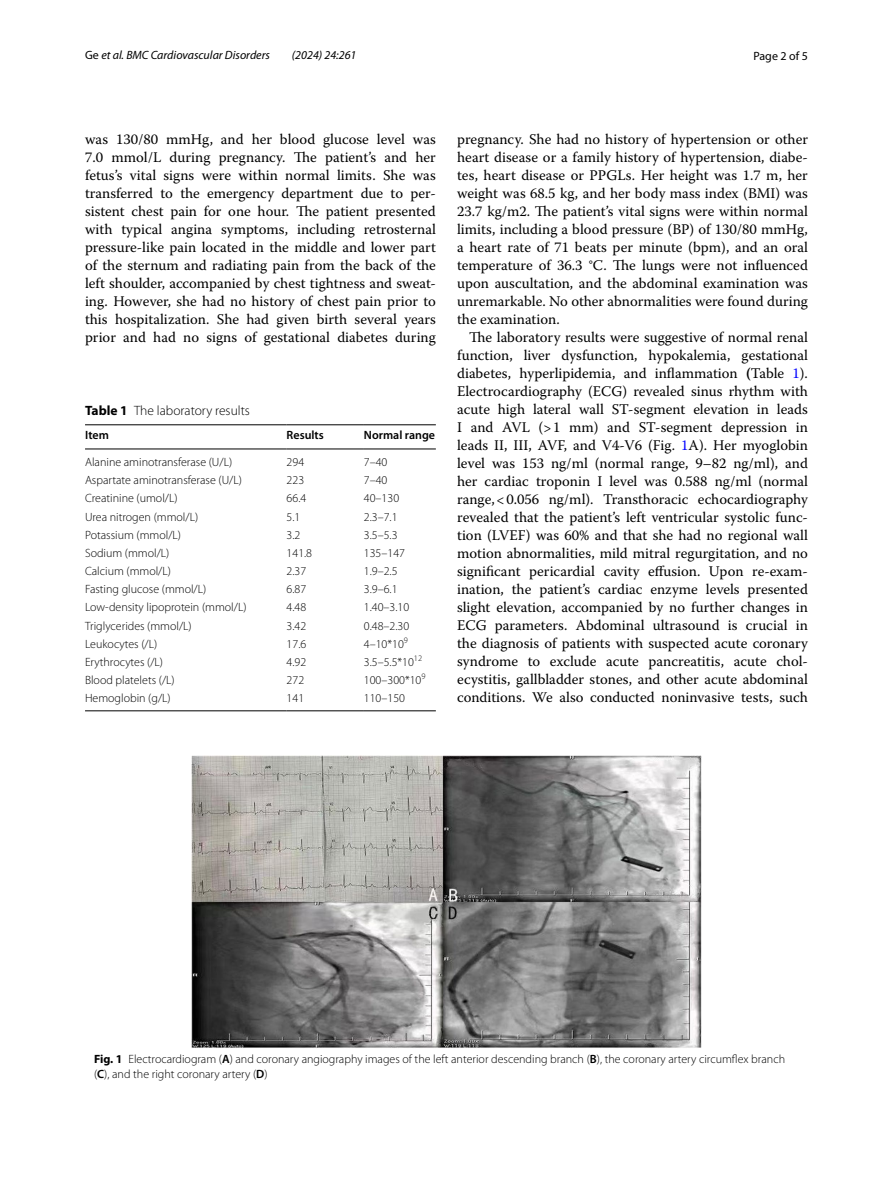
<style>
.page{position:relative;width:893px;height:1187px;background:#fff}
.page>*{position:absolute;margin:0;border:0;box-sizing:border-box;transform-origin:0 0}
.t1{font:14.7px/18px "Warnock Pro";color:#000;text-align:justify}
.t2{font:300 13.5px "Myriad Pro";color:#000}
.t3{font:300 12px/15px "Myriad Pro";color:#000}
.t4{font:italic 12px "Myriad Pro";color:#000}
.t5{font:600 12px "Myriad Pro";color:#000}
.t6{font:12px "Myriad Pro";color:#000}
.s1{font-style:normal}
.s2{font-weight:700}
.s3{color:#00f}
.s4{font-weight:600}
</style>
<div class="page">
<hr style="left:85px;top:424px;width:202px;height:1px;background:#000">
<hr style="left:85px;top:448px;width:202px;height:1px;background:#000">
<hr style="left:287px;top:424px;width:77px;height:1px;background:#000">
<hr style="left:287px;top:448px;width:77px;height:1px;background:#000">
<hr style="left:364px;top:424px;width:72px;height:1px;background:#000">
<hr style="left:364px;top:448px;width:72px;height:1px;background:#000">
<hr style="left:85px;top:710px;width:202px;height:1px;background:#000">
<hr style="left:287px;top:710px;width:77px;height:1px;background:#000">
<hr style="left:364px;top:710px;width:72px;height:1px;background:#000">
<img style="left:191px;top:755px;width:511px;height:293px">
<p class="t4" style="left:85px;top:48px;width:186px"><span class="s1">Ge</span> et al. BMC Cardiovascular Disorders</p>
<p class="t4" style="left:292px;top:48px;width:66px">(2024) 24:261</p>
<p class="t6" style="left:753px;top:48px;width:56px">Page 2 of 5</p>
<p class="t1" style="left:85px;top:130px;width:352px">was 130/80 mmHg, and her blood glucose level was 7.0 mmol/L during pregnancy. The patient’s and her fetus’s vital signs were within normal limits. She was transferred to the emergency department due to per&shy;sistent chest pain for one hour. The patient presented with typical angina symptoms, including retrosternal pressure-like pain located in the middle and lower part of the sternum and radiating pain from the back of the left shoulder, accompanied by chest tightness and sweat&shy;ing. However, she had no history of chest pain prior to this hospitalization. She had given birth several years prior and had no signs of gestational diabetes during</p>
<p class="t1" style="left:457px;top:130px;width:352px">pregnancy. She had no history of hypertension or other heart disease or a family history of hypertension, diabe&shy;tes, heart disease or PPGLs. Her height was 1.7 m, her weight was 68.5 kg, and her body mass index (BMI) was 23.7 kg/m2. The patient’s vital signs were within normal limits, including a blood pressure (BP) of 130/80 mmHg, a heart rate of 71 beats per minute (bpm), and an oral temperature of 36.3 °C. The lungs were not influenced upon auscultation, and the abdominal examination was unremarkable. No other abnormalities were found during the examination.</p>
<p class="t1" style="left:457px;top:328px;width:352px;text-indent:12px">The laboratory results were suggestive of normal renal function, liver dysfunction, hypokalemia, gestational diabetes, hyperlipidemia, and inflammation <span class="s2">(</span>Table <span class="s3">1</span>).<br>Electrocardiography (ECG) revealed sinus rhythm with acute high lateral wall ST-segment elevation in leads I and AVL (&gt;1 mm) and ST-segment depression in leads II, III, AVF, and V4-V6 (Fig. <span class="s3">1</span>A). Her myoglobin level was 153 ng/ml (normal range, 9–82 ng/ml), and her cardiac troponin I level was 0.588 ng/ml (normal range,&lt;0.056 ng/ml). Transthoracic echocardiography revealed that the patient’s left ventricular systolic func&shy;tion (LVEF) was 60% and that she had no regional wall motion abnormalities, mild mitral regurgitation, and no significant pericardial cavity effusion. Upon re-exam&shy;ination, the patient’s cardiac enzyme levels presented slight elevation, accompanied by no further changes in ECG parameters. Abdominal ultrasound is crucial in the diagnosis of patients with suspected acute coronary syndrome to exclude acute pancreatitis, acute chol&shy;ecystitis, gallbladder stones, and other acute abdominal conditions. We also conducted noninvasive tests, such</p>
<p class="t2" style="left:85px;top:403px;width:166px"><span class="s2">Table 1</span> The laboratory results</p>
<p class="t5" style="left:85px;top:427px;width:25px">Item</p>
<p class="t5" style="left:287px;top:427px;width:39px">Results</p>
<p class="t5" style="left:364px;top:427px;width:73px">Normal range</p>
<p class="t3" style="left:85px;top:455px;width:149px">Alanine aminotransferase (U/L)</p>
<p class="t3" style="left:287px;top:455px;width:19px">294</p>
<p class="t3" style="left:364px;top:455px;width:25px">7–40</p>
<p class="t3" style="left:85px;top:473px;width:158px">Aspartate aminotransferase (U/L)</p>
<p class="t3" style="left:287px;top:473px;width:19px">223</p>
<p class="t3" style="left:364px;top:473px;width:25px">7–40</p>
<p class="t3" style="left:85px;top:491px;width:94px">Creatinine (umol/L)</p>
<p class="t3" style="left:287px;top:491px;width:21px">66.4</p>
<p class="t3" style="left:364px;top:491px;width:37px">40–130</p>
<p class="t3" style="left:85px;top:509px;width:115px">Urea nitrogen (mmol/L)</p>
<p class="t3" style="left:287px;top:509px;width:15px">5.1</p>
<p class="t3" style="left:364px;top:509px;width:35px">2.3–7.1</p>
<p class="t3" style="left:85px;top:527px;width:98px">Potassium (mmol/L)</p>
<p class="t3" style="left:287px;top:527px;width:15px">3.2</p>
<p class="t3" style="left:364px;top:527px;width:35px">3.5–5.3</p>
<p class="t3" style="left:85px;top:545px;width:86px">Sodium (mmol/L)</p>
<p class="t3" style="left:287px;top:545px;width:27px">141.8</p>
<p class="t3" style="left:364px;top:545px;width:43px">135–147</p>
<p class="t3" style="left:85px;top:563px;width:88px">Calcium (mmol/L)</p>
<p class="t3" style="left:287px;top:563px;width:21px">2.37</p>
<p class="t3" style="left:364px;top:563px;width:35px">1.9–2.5</p>
<p class="t3" style="left:85px;top:582px;width:123px">Fasting glucose (mmol/L)</p>
<p class="t3" style="left:287px;top:582px;width:21px">6.87</p>
<p class="t3" style="left:364px;top:582px;width:35px">3.9–6.1</p>
<p class="t3" style="left:85px;top:600px;width:163px">Low-density lipoprotein (mmol/L)</p>
<p class="t3" style="left:287px;top:600px;width:21px">4.48</p>
<p class="t3" style="left:364px;top:600px;width:47px">1.40–3.10</p>
<p class="t3" style="left:85px;top:618px;width:108px">Triglycerides (mmol/L)</p>
<p class="t3" style="left:287px;top:618px;width:21px">3.42</p>
<p class="t3" style="left:364px;top:618px;width:47px">0.48–2.30</p>
<p class="t3" style="left:85px;top:636px;width:74px">Leukocytes (/L)</p>
<p class="t3" style="left:287px;top:636px;width:21px">17.6</p>
<p class="t3" style="left:364px;top:636px;width:46px">4–10*10<sup>9</sup></p>
<p class="t3" style="left:85px;top:654px;width:80px">Erythrocytes (/L)</p>
<p class="t3" style="left:287px;top:654px;width:21px">4.92</p>
<p class="t3" style="left:364px;top:654px;width:60px">3.5–5.5*10<sup>12</sup></p>
<p class="t3" style="left:85px;top:672px;width:91px">Blood platelets (/L)</p>
<p class="t3" style="left:287px;top:672px;width:19px">272</p>
<p class="t3" style="left:364px;top:672px;width:63px">100–300*10<sup>9</sup></p>
<p class="t3" style="left:85px;top:691px;width:87px">Hemoglobin (g/L)</p>
<p class="t3" style="left:287px;top:691px;width:19px">141</p>
<p class="t3" style="left:364px;top:691px;width:43px">110–150</p>
<p class="t3" style="left:94px;top:1051px;width:693px"><span class="s2">Fig. 1</span> Electrocardiogram (<span class="s4">A</span>) and coronary angiography images of the left anterior descending branch (<span class="s4">B</span>), the coronary artery circumflex branch (<span class="s4">C</span>), and the right coronary artery (<span class="s4">D</span>)</p>
</div>
